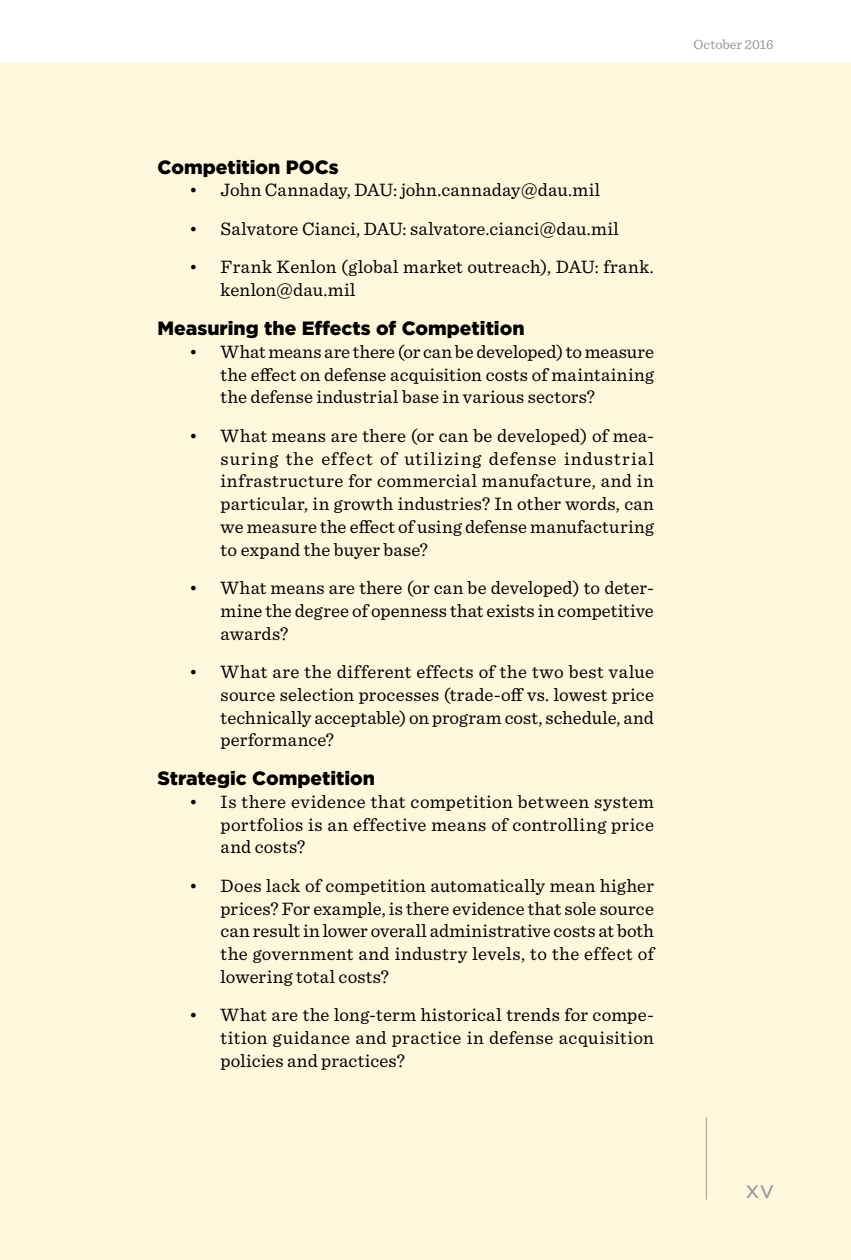
<style>
.page{position:relative;width:851px;height:1260px;background:#fff}
.page>*{position:absolute;margin:0;border:0;box-sizing:border-box;transform-origin:0 0}
.t1{font:24.5px "Gotham";color:#939598}
.Level_2_Header{font:900 19.25px "Gotham";color:#000}
.t2{font:18.9px/22.8px "Sentinel";letter-spacing:.015em;color:#000;text-align:justify}
.t3{font:14px "Sentinel";letter-spacing:.005em;color:#939598}
</style>
<div class="page">
<div style="left:0;top:63px;width:850px;height:1197px;background:#fff7db"></div>
<hr style="left:706px;top:1118px;width:1px;height:82px;background:#939598">
<p class="t3" style="left:693px;top:34px;width:81px">October 2016</p>
<h1 class="Level_2_Header" style="left:158px;top:154px;width:183px">Competition POCs</h1>
<p class="t2" style="left:189px;top:178px;width:412px">• John Cannaday, DAU: john.cannaday@dau.mil</p>
<p class="t2" style="left:189px;top:216px;width:431px">• Salvatore Cianci, DAU: salvatore.cianci@dau.mil</p>
<p class="t2" style="left:220px;top:255px;width:435px;text-indent:-32px">• Frank Kenlon (global market outreach), DAU: frank. kenlon@dau.mil</p>
<h1 class="Level_2_Header" style="left:158px;top:315px;width:368px">Measuring the Effects of Competition</h1>
<p class="t2" style="left:220px;top:339px;width:435px;text-indent:-32px">• What means are there (or can be developed) to measure the effect on defense acquisition costs of maintaining the defense industrial base in various sectors?</p>
<p class="t2" style="left:220px;top:423px;width:435px;text-indent:-32px">• What means are there (or can be developed) of mea&shy;suring the effect of utilizing defense industrial infrastructure for commercial manufacture, and in particular, in growth industries? In other words, can we measure the effect of using defense manufacturing to expand the buyer base?</p>
<p class="t2" style="left:220px;top:575px;width:435px;text-indent:-32px">• What means are there (or can be developed) to deter&shy;mine the degree of openness that exists in competitive awards?</p>
<p class="t2" style="left:220px;top:659px;width:435px;text-indent:-32px">• What are the different effects of the two best value source selection processes (trade-off vs. lowest price technically acceptable) on program cost, schedule, and performance?</p>
<h1 class="Level_2_Header" style="left:158px;top:765px;width:219px">Strategic Competition</h1>
<p class="t2" style="left:220px;top:789px;width:435px;text-indent:-32px">• Is there evidence that competition between system portfolios is an effective means of controlling price and costs?</p>
<p class="t2" style="left:220px;top:873px;width:435px;text-indent:-32px">• Does lack of competition automatically mean higher prices? For example, is there evidence that sole source can result in lower overall administrative costs at both the government and industry levels, to the effect of lowering total costs?</p>
<p class="t2" style="left:220px;top:1003px;width:435px;text-indent:-32px">• What are the long-term historical trends for compe&shy;tition guidance and practice in defense acquisition policies and practices?</p>
<p class="t1" style="left:745px;top:1173px;width:30px">xv</p>
</div>
